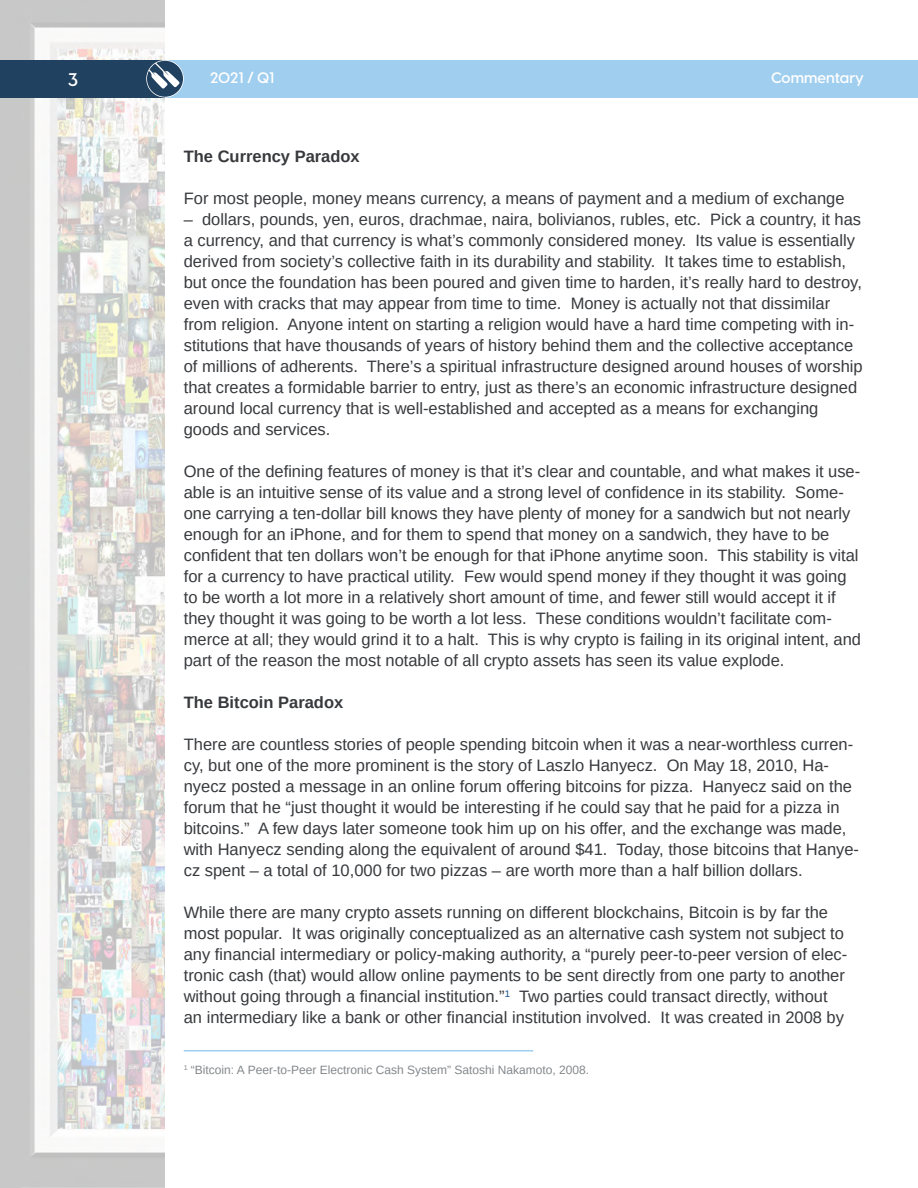
<style>
.page{position:relative;width:918px;height:1188px;background:#fff}
.page>*{position:absolute;margin:0;border:0;box-sizing:border-box;transform-origin:0 0}
.t1{font:600 18px "Visby CF";color:#fff}
.t2{font:16.5px/21px "Arimo";color:#37393c}
.t3{font:700 16.5px "Arimo";color:#37393c}
.t4{font:600 15px "Visby CF";color:#fff}
.footnote_text{font:12px "Arimo";color:#84888b}
</style>
<div class="page">
<img style="left:0;top:0;width:165px;height:1188px">
<div style="left:0;top:60px;width:165px;height:38px;background:#214160"></div>
<div style="left:165px;top:60px;width:753px;height:38px;background:#a0ceef"></div>
<svg style="left:146px;top:60px;width:38px;height:38px"></svg>
<svg style="left:147px;top:61px;width:36px;height:36px"></svg>
<hr style="left:184px;top:1050px;width:349px;height:1px;background:#a0ceef">
<p class="t1" style="left:68px;top:68px;width:12px">3</p>
<p class="t4" style="left:210px;top:68px;width:66px">2021 / Q1</p>
<p class="t4" style="left:771px;top:68px;width:94px">Commentary</p>
<p class="t3" style="left:184px;top:145px;width:178px">The Currency Paradox</p>
<p class="t2" style="left:184px;top:188px;width:662px">For most people, money means currency, a means of payment and a medium of exchange</p>
<p class="t2" style="left:184px;top:209px;width:680px">– dollars, pounds, yen, euros, drachmae, naira, bolivianos, rubles, etc. Pick a country, it has a currency, and that currency is what’s commonly considered money. Its value is essentially derived from society’s collective faith in its durability and stability. It takes time to establish, but once the foundation has been poured and given time to harden, it’s really hard to destroy, even with cracks that may appear from time to time. Money is actually not that dissimilar from religion. Anyone intent on starting a religion would have a hard time competing with in&shy;stitutions that have thousands of years of history behind them and the collective acceptance of millions of adherents. There’s a spiritual infrastructure designed around houses of worship that creates a formidable barrier to entry, just as there’s an economic infrastructure designed around local currency that is well-established and accepted as a means for exchanging goods and services.</p>
<p class="t2" style="left:184px;top:461px;width:679px">One of the defining features of money is that it’s clear and countable, and what makes it use&shy;able is an intuitive sense of its value and a strong level of confidence in its stability. Some&shy;one carrying a ten-dollar bill knows they have plenty of money for a sandwich but not nearly enough for an iPhone, and for them to spend that money on a sandwich, they have to be confident that ten dollars won’t be enough for that iPhone anytime soon. This stability is vital for a currency to have practical utility. Few would spend money if they thought it was going to be worth a lot more in a relatively short amount of time, and fewer still would accept it if they thought it was going to be worth a lot less. These conditions wouldn’t facilitate com&shy;merce at all; they would grind it to a halt. This is why crypto is failing in its original intent, and part of the reason the most notable of all crypto assets has seen its value explode.</p>
<p class="t3" style="left:184px;top:691px;width:161px">The Bitcoin Paradox</p>
<p class="t2" style="left:184px;top:734px;width:677px">There are countless stories of people spending bitcoin when it was a near-worthless curren&shy;cy, but one of the more prominent is the story of Laszlo Hanyecz. On May 18, 2010, Ha&shy;nyecz posted a message in an online forum offering bitcoins for pizza. Hanyecz said on the forum that he “just thought it would be interesting if he could say that he paid for a pizza in bitcoins.” A few days later someone took him up on his offer, and the exchange was made, with Hanyecz sending along the equivalent of around $41. Today, those bitcoins that Hanye&shy;cz spent – a total of 10,000 for two pizzas – are worth more than a half billion dollars.</p>
<p class="t2" style="left:184px;top:902px;width:665px">While there are many crypto assets running on different blockchains, Bitcoin is by far the most popular. It was originally conceptualized as an alternative cash system not subject to any financial intermediary or policy-making authority, a “purely peer-to-peer version of elec&shy;tronic cash (that) would allow online payments to be sent directly from one party to another without going through a financial institution.”<sup>1</sup> Two parties could transact directly, without an intermediary like a bank or other financial institution involved. It was created in 2008 by</p>
<p class="footnote_text" style="left:184px;top:1062px;width:407px"><sup>1</sup> “Bitcoin: A Peer-to-Peer Electronic Cash System” Satoshi Nakamoto, 2008.</p>
</div>
